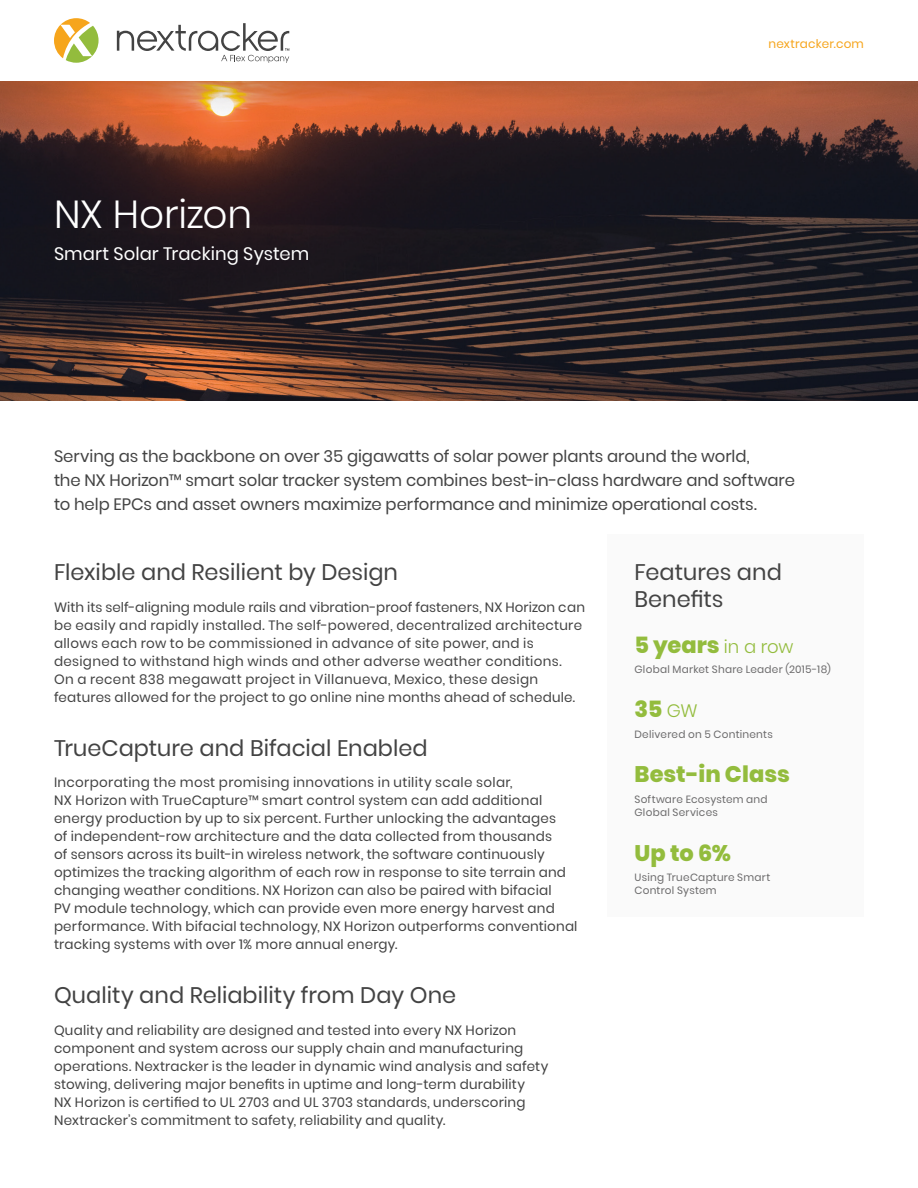
<style>
.page{position:relative;width:918px;height:1188px;background:#fff}
.page>*{position:absolute;margin:0;border:0;box-sizing:border-box;transform-origin:0 0}
.Document_Title{font:300 39px "Poppins";letter-spacing:-.005em;color:#fff}
.Section_Title{font:22.5px/27px "Poppins";color:#434343}
.Highlighted_Content{font:800 22.5px "Poppins";color:#93bc3d}
.Document_Introductio{font:18px "Poppins";color:#fff}
.Body_Large{font:16.5px/24px "Poppins";letter-spacing:-.005em;color:#434343}
.Body_Primary{font:13.5px/18px "Poppins";letter-spacing:.015em;color:#434343}
.t1{font:12px "Poppins";letter-spacing:.02em;color:#f6a51c}
.Highlighted_Content-2{font:10.5px/13.5px "Poppins";letter-spacing:.025em;color:#6c6b6c}
.s1{font-weight:300;font-size:18px}
</style>
<div class="page">
<div style="left:608px;top:534px;width:256px;height:382px;background:#fafafa"></div>
<img style="left:0;top:118px;width:918px;height:282px">
<div style="left:0;top:0;width:918px;height:118px;background:#231f20;opacity:.2"></div>
<div style="left:0;top:0;width:918px;height:81px;background:#fff"></div>
<svg style="left:54px;top:18px;width:45px;height:45px"></svg>
<svg style="left:117px;top:23px;width:172px;height:40px"></svg>
<p class="Document_Title" style="left:54px;top:192px;width:200px">NX Horizon</p>
<p class="Document_Introductio" style="left:54px;top:244px;width:257px">Smart Solar Tracking System</p>
<p class="t1" style="left:769px;top:37px;width:97px">nextracker.com</p>
<p class="Body_Large" style="left:54px;top:444px;width:743px">Serving as the backbone on over 35 gigawatts of solar power plants around the world,<br>the NX Horizon™ smart solar tracker system combines best-in-class hardware and software to help EPCs and asset owners maximize performance and minimize operational costs.</p>
<p class="Section_Title" style="left:54px;top:559px;width:346px">Flexible and Resilient by Design</p>
<p class="Body_Primary" style="left:54px;top:598px;width:533px">With its self-aligning module rails and vibration-proof fasteners, NX Horizon can be easily and rapidly installed. The self-powered, decentralized architecture allows each row to be commissioned in advance of site power, and is designed to withstand high winds and other adverse weather conditions.<br>On a recent 838 megawatt project in Villanueva, Mexico, these design features allowed for the project to go online nine months ahead of schedule.</p>
<p class="Section_Title" style="left:54px;top:734px;width:375px">TrueCapture and Bifacial Enabled</p>
<p class="Body_Primary" style="left:54px;top:773px;width:525px">Incorporating the most promising innovations in utility scale solar,<br>NX Horizon with TrueCapture™ smart control system can add additional energy production by up to six percent. Further unlocking the advantages<br>of independent-row architecture and the data collected from thousands<br>of sensors across its built-in wireless network, the software continuously optimizes the tracking algorithm of each row in response to site terrain and changing weather conditions. NX Horizon can also be paired with bifacial<br>PV module technology, which can provide even more energy harvest and performance. With bifacial technology, NX Horizon outperforms conventional tracking systems with over 1% more annual energy.</p>
<p class="Section_Title" style="left:54px;top:982px;width:404px">Quality and Reliability from Day One</p>
<p class="Body_Primary" style="left:54px;top:1021px;width:496px">Quality and reliability are designed and tested into every NX Horizon component and system across our supply chain and manufacturing operations. Nextracker is the leader in dynamic wind analysis and safety stowing, delivering major benefits in uptime and long-term durability<br>NX Horizon is certified to UL 2703 and UL 3703 standards, underscoring Nextracker’s commitment to safety, reliability and quality.</p>
<p class="Section_Title" style="left:634px;top:559px;width:149px">Features and<br>Benefits</p>
<p class="Highlighted_Content" style="left:634px;top:632px;width:161px">5 years <span class="s1">in a row</span></p>
<p class="Highlighted_Content-2" style="left:634px;top:663px;width:198px">Global Market Share Leader (2015-18)</p>
<p class="Highlighted_Content" style="left:634px;top:697px;width:65px">35 <span class="s1">GW</span></p>
<p class="Highlighted_Content-2" style="left:634px;top:727px;width:140px">Delivered on 5 Continents</p>
<p class="Highlighted_Content" style="left:634px;top:761px;width:157px">Best-in Class</p>
<p class="Highlighted_Content-2" style="left:634px;top:792px;width:135px">Software Ecosystem and<br>Global Services</p>
<p class="Highlighted_Content" style="left:634px;top:840px;width:98px">Up to 6%</p>
<p class="Highlighted_Content-2" style="left:634px;top:871px;width:137px">Using TrueCapture Smart<br>Control System</p>
</div>
